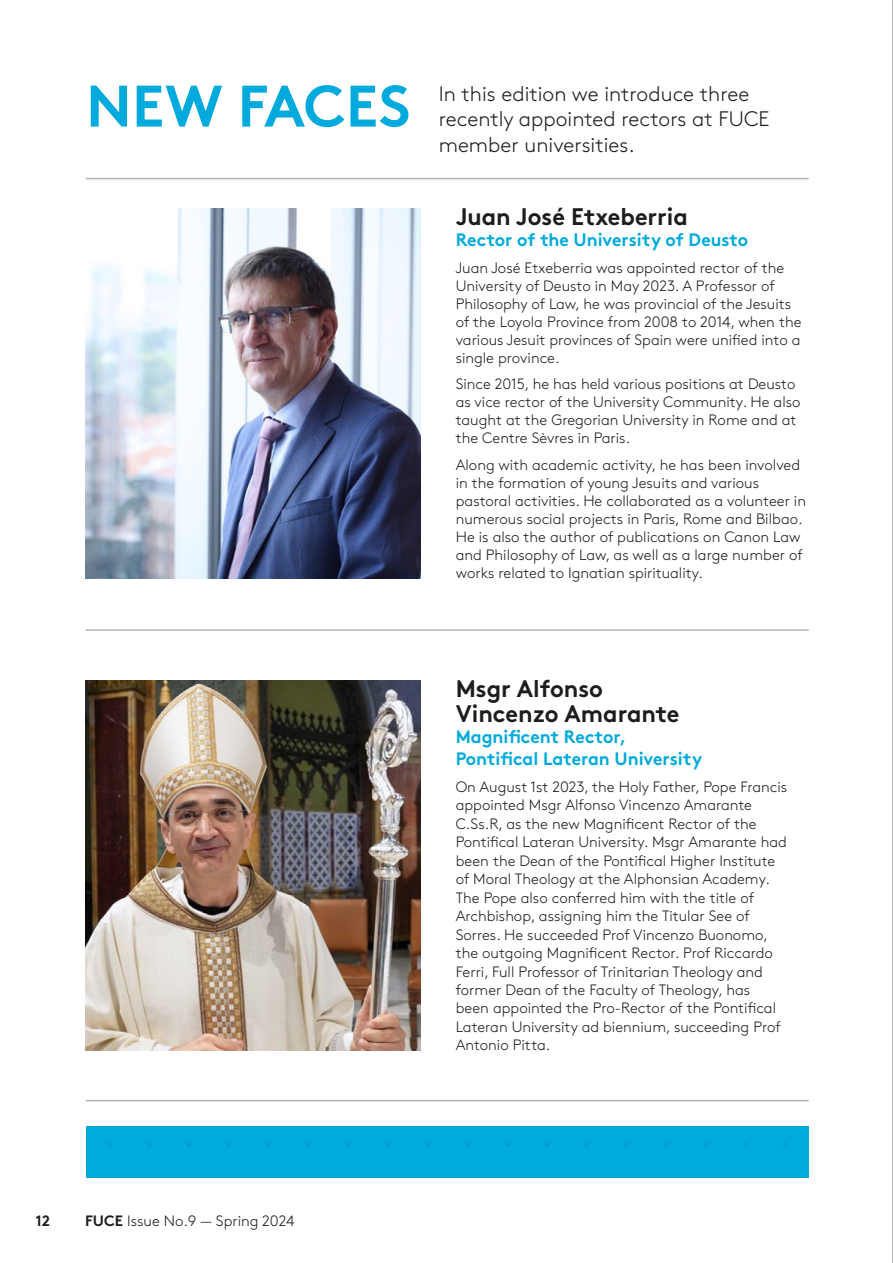
<style>
.page{position:relative;width:893px;height:1263px;background:#fff}
.page>*{position:absolute;margin:0;border:0;box-sizing:border-box;transform-origin:0 0}
.t1{font:700 58.5px "Brown";letter-spacing:.005em;color:#00aadc}
.SubTitle{font:700 24px/24.5px "Brown";color:#1d1d1b}
.First_Para{font:300 21px/25.5px "Brown";color:#1d1d1b}
.SubTitle-2{font:700 18px/21.5px "Brown";color:#00aadc}
.t2{font:300 15px/18px "Brown";color:#1d1d1b}
.t3{font:700 15px "Brown";color:#1d1d1b}
.s1{font-weight:700}
</style>
<div class="page">
<img style="left:85px;top:208px;width:336px;height:370px">
<img style="left:85px;top:680px;width:336px;height:370px">
<hr style="left:86px;top:178px;width:723px;height:1px;background:#b3b2b2">
<hr style="left:86px;top:629px;width:723px;height:2px;background:#b3b2b2">
<hr style="left:86px;top:1100px;width:723px;height:1px;background:#b3b2b2">
<div style="left:86px;top:1127px;width:723px;height:51px;background:#00aadc"></div>
<svg style="left:108px;top:1143px;width:4px;height:4px"></svg>
<svg style="left:147px;top:1143px;width:4px;height:4px"></svg>
<svg style="left:187px;top:1143px;width:4px;height:4px"></svg>
<svg style="left:227px;top:1143px;width:4px;height:4px"></svg>
<svg style="left:267px;top:1143px;width:4px;height:4px"></svg>
<svg style="left:306px;top:1143px;width:4px;height:4px"></svg>
<svg style="left:346px;top:1143px;width:4px;height:4px"></svg>
<svg style="left:386px;top:1143px;width:4px;height:4px"></svg>
<svg style="left:426px;top:1143px;width:4px;height:4px"></svg>
<svg style="left:465px;top:1143px;width:4px;height:4px"></svg>
<svg style="left:505px;top:1143px;width:4px;height:4px"></svg>
<svg style="left:545px;top:1143px;width:4px;height:4px"></svg>
<svg style="left:585px;top:1143px;width:4px;height:4px"></svg>
<svg style="left:624px;top:1143px;width:4px;height:4px"></svg>
<svg style="left:664px;top:1143px;width:4px;height:4px"></svg>
<svg style="left:704px;top:1143px;width:4px;height:4px"></svg>
<svg style="left:744px;top:1143px;width:4px;height:4px"></svg>
<svg style="left:783px;top:1143px;width:5px;height:4px"></svg>
<hr style="left:892px;top:0;width:1px;height:1263px;background:#9d9d9c">
<p class="t1" style="left:86px;top:59px;width:326px">NEW FACES</p>
<p class="First_Para" style="left:439px;top:79px;width:332px">In this edition we introduce three recently appointed rectors at FUCE member universities.</p>
<p class="SubTitle" style="left:456px;top:202px;width:234px">Juan José Etxeberria</p>
<p class="SubTitle-2" style="left:456px;top:227px;width:294px">Rector of the University of Deusto</p>
<p class="t2" style="left:456px;top:258px;width:347px">Juan José Etxeberria was appointed rector of the University of Deusto in May 2023. A Professor of Philosophy of Law, he was provincial of the Jesuits of the Loyola Province from 2008 to 2014, when the various Jesuit provinces of Spain were unified into a single province.</p>
<p class="t2" style="left:456px;top:374px;width:346px">Since 2015, he has held various positions at Deusto as vice rector of the University Community. He also taught at the Gregorian University in Rome and at the Centre Sèvres in Paris.</p>
<p class="t2" style="left:456px;top:455px;width:352px">Along with academic activity, he has been involved in the formation of young Jesuits and various pastoral activities. He collaborated as a volunteer in numerous social projects in Paris, Rome and Bilbao.<br>He is also the author of publications on Canon Law and Philosophy of Law, as well as a large number of works related to Ignatian spirituality.</p>
<p class="t3" style="left:35px;top:1208px;width:16px">12</p>
<p class="t2" style="left:85px;top:1211px;width:211px"><span class="s1">FUCE</span> Issue No.9 — Spring 2024</p>
<p class="SubTitle" style="left:456px;top:674px;width:225px">Msgr Alfonso<br>Vincenzo Amarante</p>
<p class="SubTitle-2" style="left:456px;top:724px;width:248px">Magnificent Rector,<br>Pontifical Lateran University</p>
<p class="t2" style="left:456px;top:776px;width:333px;line-height:18.5px">On August 1st 2023, the Holy Father, Pope Francis appointed Msgr Alfonso Vincenzo Amarante C.Ss.R, as the new Magnificent Rector of the Pontifical Lateran University. Msgr Amarante had been the Dean of the Pontifical Higher Institute of Moral Theology at the Alphonsian Academy.<br>The Pope also conferred him with the title of Archbishop, assigning him the Titular See of Sorres. He succeeded Prof Vincenzo Buonomo, the outgoing Magnificent Rector. Prof Riccardo Ferri, Full Professor of Trinitarian Theology and former Dean of the Faculty of Theology, has<br>been appointed the Pro-Rector of the Pontifical Lateran University ad biennium, succeeding Prof Antonio Pitta.</p>
</div>
